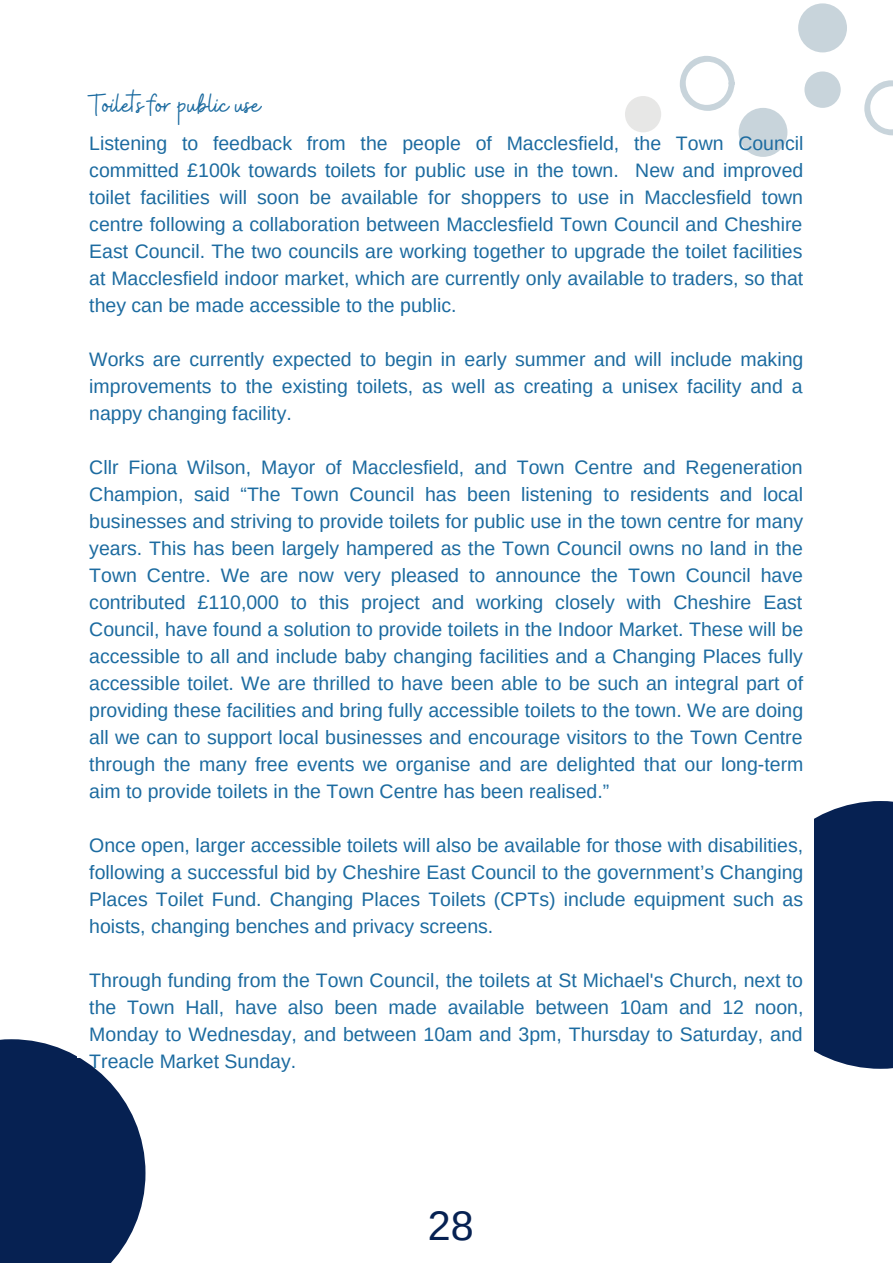
<style>
.page{position:relative;width:893px;height:1264px;background:#fff}
.page>*{position:absolute;margin:0;border:0;box-sizing:border-box;transform-origin:0 0}
.t1{font:41.25px "Arimo";color:#062152}
.t2{font:31.5px "Buffalo";color:#1c6ba0}
.t3{font:19.5px/27px "Arimo";color:#1c6ba0;text-align:justify}
</style>
<div class="page">
<div style="left:746px;top:801px;width:146px;height:267px;background:#062152"></div>
<div style="left:0;top:1039px;width:145px;height:223px;background:#062152"></div>
<div style="left:77px;top:79px;width:736px;height:978px;background:#fff"></div>
<div style="left:625px;top:96px;width:36px;height:36px;background:#e7e7e6;border-radius:50%"></div>
<div style="left:804px;top:71px;width:36px;height:37px;background:#c8d4db;border-radius:50%"></div>
<div style="left:738px;top:108px;width:49px;height:49px;background:#c8d4db;border-radius:50%"></div>
<div style="left:798px;top:3px;width:48px;height:49px;background:#c8d4db;border-radius:50%"></div>
<svg style="left:864px;top:80px;width:28px;height:56px"></svg>
<svg style="left:679px;top:56px;width:55px;height:55px"></svg>
<p class="t2" style="left:89px;top:85px;width:173px">Toilets for public use</p>
<p class="t3" style="left:89px;top:130px;width:715px">Listening to feedback from the people of Macclesfield, the Town Council committed £100k towards toilets for public use in the town. New and improved toilet facilities will soon be available for shoppers to use in Macclesfield town centre following a collaboration between Macclesfield Town Council and Cheshire East Council. The two councils are working together to upgrade the toilet facilities at Macclesfield indoor market, which are currently only available to traders, so that they can be made accessible to the public.</p>
<p class="t3" style="left:89px;top:346px;width:715px">Works are currently expected to begin in early summer and will include making improvements to the existing toilets, as well as creating a unisex facility and a nappy changing facility.</p>
<p class="t3" style="left:89px;top:454px;width:715px">Cllr Fiona Wilson, Mayor of Macclesfield, and Town Centre and Regeneration Champion, said “The Town Council has been listening to residents and local businesses and striving to provide toilets for public use in the town centre for many years. This has been largely hampered as the Town Council owns no land in the Town Centre. We are now very pleased to announce the Town Council have contributed £110,000 to this project and working closely with Cheshire East Council, have found a solution to provide toilets in the Indoor Market. These will be accessible to all and include baby changing facilities and a Changing Places fully accessible toilet. We are thrilled to have been able to be such an integral part of providing these facilities and bring fully accessible toilets to the town. We are doing all we can to support local businesses and encourage visitors to the Town Centre through the many free events we organise and are delighted that our long-term aim to provide toilets in the Town Centre has been realised.”</p>
<p class="t3" style="left:89px;top:831px;width:715px">Once open, larger accessible toilets will also be available for those with disabilities, following a successful bid by Cheshire East Council to the government’s Changing Places Toilet Fund. Changing Places Toilets (CPTs) include equipment such as hoists, changing benches and privacy screens.</p>
<p class="t3" style="left:89px;top:966px;width:715px">Through funding from the Town Council, the toilets at St Michael's Church, next to the Town Hall, have also been made available between 10am and 12 noon, Monday to Wednesday, and between 10am and 3pm, Thursday to Saturday, and Treacle Market Sunday.</p>
<p class="t1" style="left:428px;top:1202px;width:47px">28</p>
</div>
